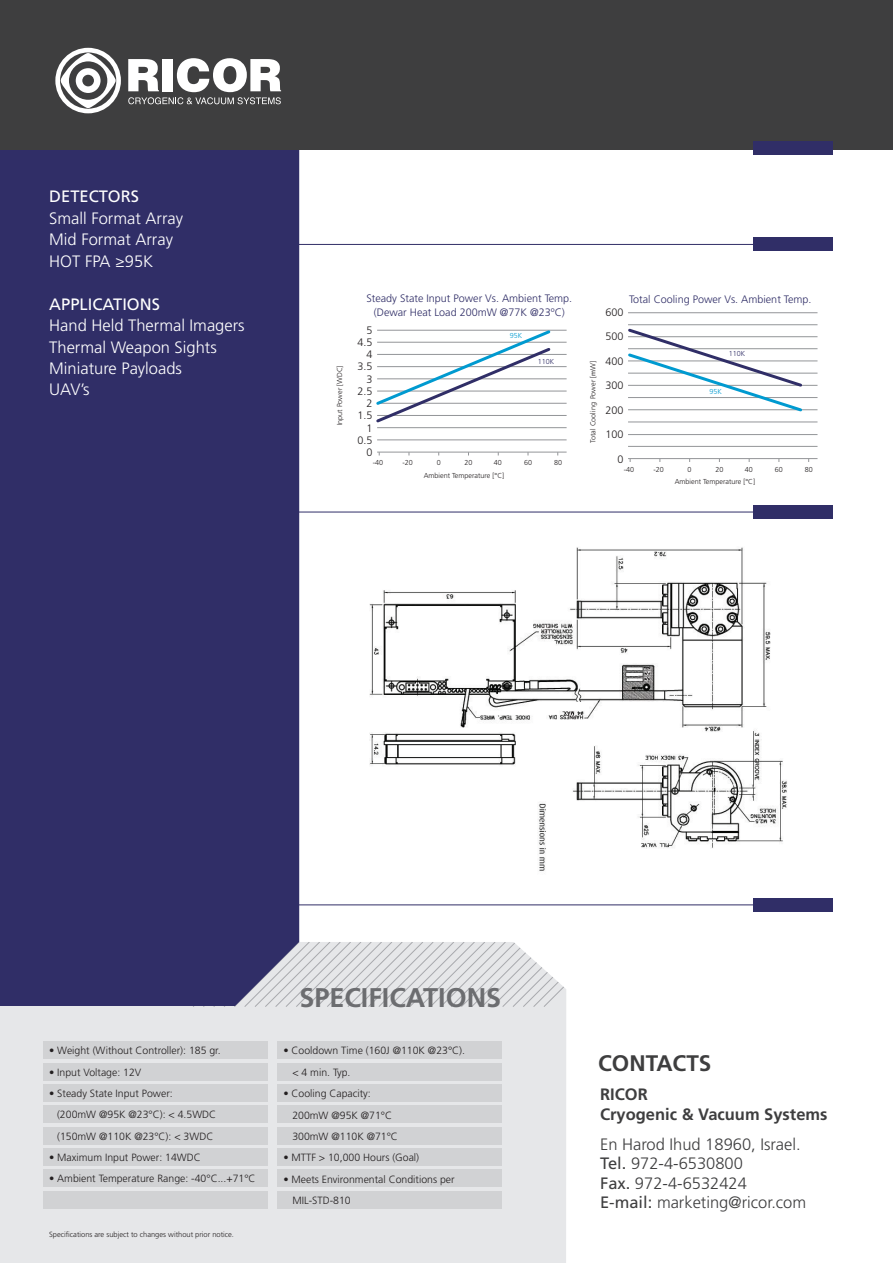
<style>
.page{position:relative;width:893px;height:1263px;background:#fff}
.page>*{position:absolute;margin:0;border:0;box-sizing:border-box;transform-origin:0 0}
.t1{font:700 27px "Frutiger";color:#6c6d70}
.t2{font:700 22.5px "Frutiger";color:#3e3e3f}
.t3{font:300 16.5px/21.5px "Frutiger";color:#fff}
.t4{font:300 16.5px/19.5px "Frutiger";color:#3e3e3f}
.t5{font:700 16.5px/19.5px "Frutiger";color:#3e3e3f}
.t6{font:16.5px "Frutiger";color:#fff}
.t7{font:300 10.8px/14.4px "Frutiger";color:#302e67;text-align:center}
.t8{font:300 10.8px "Frutiger";color:#231f20}
.t9{font:300 10.5px/21.3px "Frutiger";color:#231f20}
.t10{font:300 7.5px "Frutiger";color:#231f20}
.t11{font:300 7.2px "Frutiger";color:#231f20}
.t12{font:300 7.2px "Frutiger";color:#302e67}
.t13{font:300 7.2px "Frutiger";color:#009ad0}
.s1{font-family:"Myriad Pro";font-weight:400}
.s2{font-weight:400}
</style>
<div class="page">
<div style="left:0;top:1006px;width:566px;height:257px;background:#e6e7e9"></div>
<svg style="left:192px;top:942px;width:374px;height:66px;background:#dfe0e3"></svg>
<div style="left:0;top:149px;width:299px;height:857px;background:#302e67"></div>
<div style="left:0;top:0;width:893px;height:149px;background:#3e3e3f"></div>
<svg style="left:55px;top:48px;width:66px;height:65px"></svg>
<svg style="left:128px;top:58px;width:153px;height:46px"></svg>
<div style="left:754px;top:238px;width:79px;height:13px;background:#302e67"></div>
<hr style="left:298px;top:244px;width:466px;height:1px;background:#302e67">
<div style="left:754px;top:505px;width:79px;height:13px;background:#302e67"></div>
<hr style="left:298px;top:512px;width:466px;height:1px;background:#302e67">
<div style="left:754px;top:898px;width:79px;height:13px;background:#302e67"></div>
<hr style="left:298px;top:904px;width:466px;height:1px;background:#302e67">
<div style="left:754px;top:142px;width:79px;height:13px;background:#302e67"></div>
<img style="left:369px;top:547px;width:418px;height:324px">
<hr style="left:377px;top:342px;width:190px;height:1px;background:#939598">
<hr style="left:377px;top:354px;width:190px;height:1px;background:#939598">
<hr style="left:377px;top:330px;width:190px;height:1px;background:#939598">
<hr style="left:377px;top:366px;width:190px;height:1px;background:#939598">
<hr style="left:377px;top:378px;width:190px;height:1px;background:#939598">
<hr style="left:377px;top:391px;width:190px;height:1px;background:#939598">
<hr style="left:377px;top:439px;width:190px;height:1px;background:#939598">
<hr style="left:377px;top:427px;width:190px;height:1px;background:#939598">
<hr style="left:377px;top:415px;width:190px;height:1px;background:#939598">
<hr style="left:377px;top:403px;width:190px;height:1px;background:#939598">
<hr style="left:377px;top:452px;width:190px;height:1px;background:#939598">
<svg style="left:376px;top:329px;width:177px;height:94px"></svg>
<hr style="left:628px;top:348px;width:189px;height:1px;background:#939598">
<hr style="left:628px;top:361px;width:189px;height:1px;background:#939598">
<hr style="left:628px;top:336px;width:189px;height:1px;background:#939598">
<hr style="left:628px;top:324px;width:189px;height:1px;background:#939598">
<hr style="left:628px;top:312px;width:189px;height:1px;background:#939598">
<hr style="left:628px;top:373px;width:189px;height:1px;background:#939598">
<hr style="left:628px;top:385px;width:189px;height:1px;background:#939598">
<hr style="left:628px;top:397px;width:189px;height:1px;background:#939598">
<hr style="left:628px;top:446px;width:189px;height:1px;background:#939598">
<hr style="left:628px;top:422px;width:189px;height:1px;background:#939598">
<hr style="left:628px;top:409px;width:189px;height:1px;background:#939598">
<hr style="left:628px;top:434px;width:189px;height:1px;background:#939598">
<hr style="left:628px;top:458px;width:189px;height:1px;background:#939598">
<svg style="left:628px;top:328px;width:176px;height:84px"></svg>
<div style="left:43px;top:1041px;width:225px;height:18px;background:#d1d2d4"></div>
<div style="left:43px;top:1063px;width:225px;height:17px;background:#d1d2d4"></div>
<div style="left:43px;top:1084px;width:225px;height:18px;background:#d1d2d4"></div>
<div style="left:43px;top:1106px;width:225px;height:17px;background:#d1d2d4"></div>
<div style="left:43px;top:1127px;width:225px;height:17px;background:#d1d2d4"></div>
<div style="left:43px;top:1148px;width:225px;height:18px;background:#d1d2d4"></div>
<div style="left:43px;top:1170px;width:225px;height:17px;background:#d1d2d4"></div>
<div style="left:277px;top:1041px;width:225px;height:18px;background:#d1d2d4"></div>
<div style="left:277px;top:1063px;width:225px;height:17px;background:#d1d2d4"></div>
<div style="left:277px;top:1084px;width:225px;height:18px;background:#d1d2d4"></div>
<div style="left:277px;top:1106px;width:225px;height:17px;background:#d1d2d4"></div>
<div style="left:277px;top:1127px;width:225px;height:17px;background:#d1d2d4"></div>
<div style="left:277px;top:1148px;width:225px;height:18px;background:#d1d2d4"></div>
<div style="left:277px;top:1191px;width:225px;height:17px;background:#d1d2d4"></div>
<div style="left:277px;top:1170px;width:225px;height:17px;background:#d1d2d4"></div>
<div style="left:43px;top:1191px;width:225px;height:17px;background:#d1d2d4"></div>
<h3 class="t6" style="left:49px;top:187px;width:91px">DETECTORS</h3>
<h3 class="t3" style="left:49px;top:207px;width:135px">Small Format Array<br>Mid Format Array<br>HOT FPA <span class="s1">≥</span>95K</h3>
<h3 class="t6" style="left:49px;top:294px;width:112px">APPLICATIONS</h3>
<h3 class="t3" style="left:49px;top:315px;width:197px">Hand Held Thermal Imagers<br>Thermal Weapon Sights<br>Miniature Payloads<br>UAV’s</h3>
<p class="t11" style="left:335px;top:425px;width:61px;rotate:-90deg">Input Power [WDC]</p>
<p class="t7" style="left:366px;top:291px;width:207px">Steady State Input Power Vs. Ambient Temp. (Dewar Heat Load 200mW @77K @23ºC)</p>
<p class="t8" style="left:366px;top:324px;width:8px">5</p>
<p class="t8" style="left:357px;top:336px;width:17px">4.5</p>
<p class="t8" style="left:366px;top:348px;width:8px">4</p>
<p class="t8" style="left:357px;top:361px;width:17px">3.5</p>
<p class="t8" style="left:366px;top:373px;width:8px">3</p>
<p class="t8" style="left:357px;top:385px;width:17px">2.5</p>
<p class="t8" style="left:366px;top:397px;width:8px">2</p>
<p class="t8" style="left:357px;top:410px;width:17px">1.5</p>
<p class="t8" style="left:366px;top:422px;width:8px">1</p>
<p class="t8" style="left:357px;top:434px;width:17px">0.5</p>
<p class="t8" style="left:366px;top:446px;width:8px">0</p>
<p class="t13" style="left:510px;top:331px;width:14px">95K</p>
<p class="t12" style="left:538px;top:357px;width:18px">110K</p>
<p class="t11" style="left:373px;top:459px;width:12px">-40</p>
<p class="t11" style="left:403px;top:459px;width:12px">-20</p>
<p class="t11" style="left:437px;top:459px;width:6px">0</p>
<p class="t11" style="left:465px;top:459px;width:10px">20</p>
<p class="t11" style="left:494px;top:459px;width:10px">40</p>
<p class="t11" style="left:524px;top:459px;width:10px">60</p>
<p class="t11" style="left:554px;top:459px;width:10px">80</p>
<p class="t11" style="left:424px;top:471px;width:82px">Ambient Temperature [°C]</p>
<p class="t11" style="left:589px;top:443px;width:83px;rotate:-90deg">Total Cooling Power [<span class="s1">m</span>W]</p>
<p class="t7" style="left:629px;top:292px;width:184px">Total Cooling Power Vs. Ambient Temp.</p>
<p class="t8" style="left:605px;top:306px;width:20px">600</p>
<p class="t8" style="left:605px;top:330px;width:20px">500</p>
<p class="t8" style="left:605px;top:355px;width:20px">400</p>
<p class="t8" style="left:605px;top:379px;width:20px">300</p>
<p class="t8" style="left:605px;top:404px;width:20px">200</p>
<p class="t8" style="left:605px;top:428px;width:20px">100</p>
<p class="t8" style="left:617px;top:453px;width:8px">0</p>
<p class="t12" style="left:729px;top:350px;width:18px">110K</p>
<p class="t13" style="left:709px;top:387px;width:14px">95K</p>
<p class="t11" style="left:624px;top:465px;width:12px">-40</p>
<p class="t11" style="left:653px;top:465px;width:12px">-20</p>
<p class="t11" style="left:688px;top:465px;width:6px">0</p>
<p class="t11" style="left:715px;top:465px;width:10px">20</p>
<p class="t11" style="left:745px;top:465px;width:10px">40</p>
<p class="t11" style="left:775px;top:465px;width:10px">60</p>
<p class="t11" style="left:805px;top:465px;width:10px">80</p>
<p class="t11" style="left:675px;top:478px;width:82px">Ambient Temperature [°C]</p>
<p class="t9" style="left:49px;top:1040px;width:173px">• Weight (Without Controller): 185 gr.</p>
<p class="t9" style="left:49px;top:1061px;width:94px">• Input Voltage: 12V</p>
<p class="t9" style="left:57px;top:1083px;width:161px;text-indent:-8px">• Steady State Input Power:<br>(200mW @95K @23°C): &lt; 4.5WDC (150mW @110K @23°C): &lt; 3WDC</p>
<p class="t9" style="left:49px;top:1147px;width:153px">• Maximum Input Power: 14WDC</p>
<p class="t9" style="left:49px;top:1168px;width:208px">• Ambient Temperature Range: -40°C...+71°C</p>
<p class="t10" style="left:49px;top:1230px;width:186px">Specifications are subject to changes without prior notice.</p>
<h1 class="t1" style="left:299px;top:982px;width:203px">SPECIFICATIONS</h1>
<p class="t9" style="left:292px;top:1040px;width:174px;text-indent:-9px">• Cooldown Time (160J @110K @23°C). &lt; 4 min. Typ.</p>
<p class="t9" style="left:292px;top:1083px;width:107px;text-indent:-9px">• Cooling Capacity:<br>200mW @95K @71°C<br>300mW @110K @71°C</p>
<p class="t9" style="left:283px;top:1147px;width:137px">• MTTF &gt; 10,000 Hours (Goal)</p>
<p class="t9" style="left:292px;top:1168px;width:164px;text-indent:-9px">• Meets Environmental Conditions per<br>MIL-STD-810</p>
<h2 class="t2" style="left:598px;top:1049px;width:115px">CONTACTS</h2>
<h3 class="t5" style="left:600px;top:1085px;width:229px">RICOR<br>Cryogenic &amp; Vacuum Systems</h3>
<h3 class="t4" style="left:600px;top:1134px;width:208px">En Harod Ihud 18960, Israel.<br><span class="s2">Tel.</span> 972-4-6530800<br><span class="s2">Fax.</span> 972-4-6532424<br><span class="s2">E-mail:</span> marketing@ricor.com</h3>
</div>
